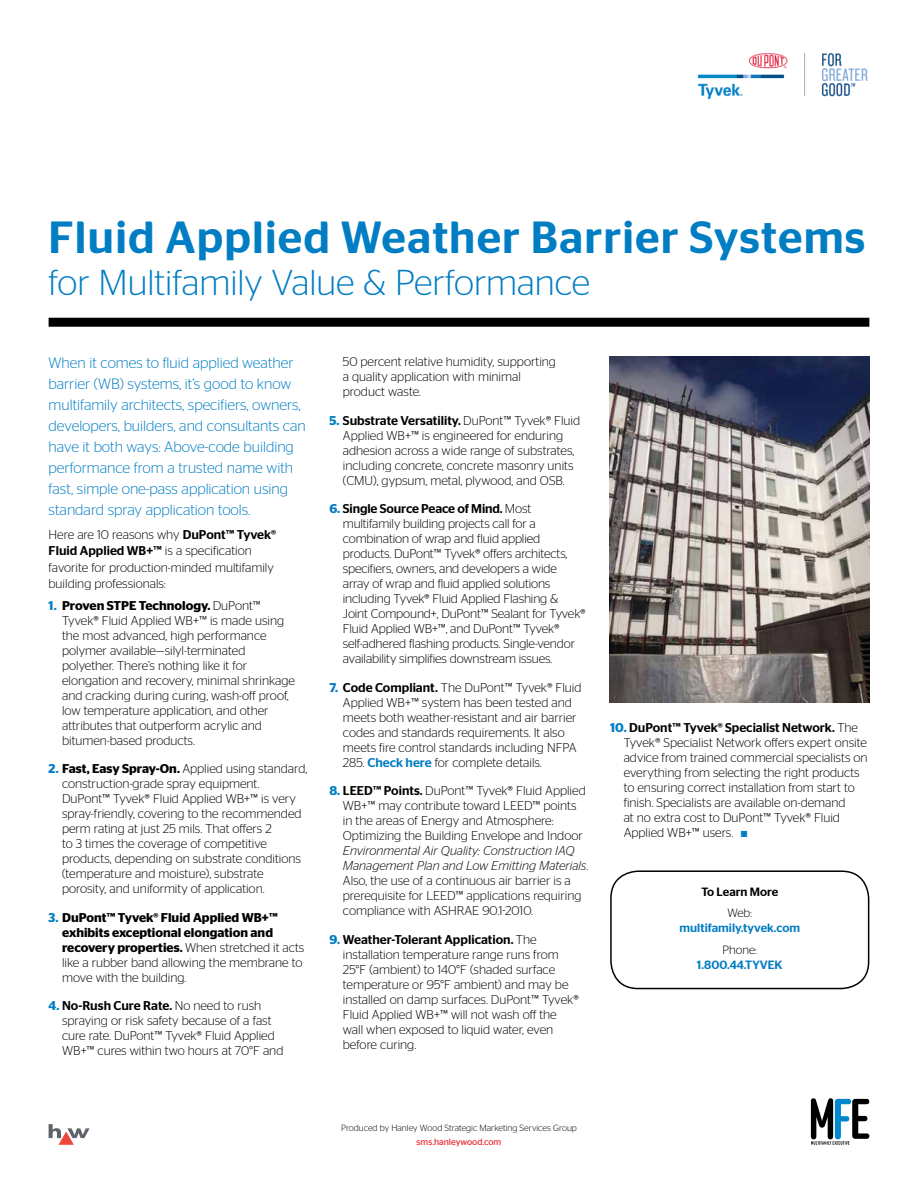
<style>
.page{position:relative;width:918px;height:1188px;background:#fff}
.page>*{position:absolute;margin:0;border:0;box-sizing:border-box;transform-origin:0 0}
.t1{font:500 45px "Stag Sans";letter-spacing:.025em;color:#007dc3}
.t2{font:300 36px "Stag Sans";color:#007dc3}
.t3{font:300 15px/21px "Stag Sans";color:#007dc3}
.t4{font:300 12.75px/15px "Stag Sans";color:#000}
.t5{font:600 12.75px/15px "Stag Sans";color:#000}
.t6{font:500 12px "Stag Sans";color:#007dc3}
.t7{font:500 12px "Stag Sans";color:#000}
.t8{font:300 12px "Stag Sans";color:#000}
.t9{font:300 9px "Stag Sans";color:#000}
.t10{font:9px "Stag Sans";color:#ed1d24}
.s1{font-weight:500}
.s2{font-weight:600;color:#007dc3}
.s3{font-weight:600}
.s4{color:#007dc3}
.s5{font-weight:300}
.s6{font-weight:500;color:#007dc3}
.s7{font-style:italic}
.s8{font-family:"Universal Std Newswith Comm Pi";font-weight:400;font-size:12px;color:#007dc3}
</style>
<div class="page">
<div style="left:49px;top:318px;width:820px;height:9px;background:#000"></div>
<svg style="left:49px;top:1124px;width:41px;height:21px"></svg>
<div style="left:610px;top:870px;width:259px;height:119px;border:2px solid #000;border-radius:27px"></div>
<img style="left:697px;top:53px;width:171px;height:47px">
<svg style="left:811px;top:1098px;width:58px;height:47px"></svg>
<img style="left:610px;top:356px;width:259px;height:346px">
<h1 class="t1" style="left:49px;top:212px;width:818px">Fluid Applied Weather Barrier Systems</h1>
<h2 class="t2" style="left:49px;top:263px;width:543px">for Multifamily Value &amp; Performance</h2>
<p class="t3" style="left:49px;top:352px;width:259px">When it comes to fluid applied weather barrier (WB) systems, it’s good to know multifamily architects, specifiers, owners, developers, builders, and consultants can have it both ways: Above-code building performance from a trusted name with fast, simple one-pass application using standard spray application tools.</p>
<p class="t4" style="left:49px;top:526px;width:229px;line-height:16.5px">Here are 10 reasons why <span class="s1">DuPont™ Tyvek® Fluid Applied WB+™</span> is a specification favorite for production-minded multifamily building professionals:</p>
<p class="t4" style="left:62px;top:598px;width:234px;text-indent:-14px"><span class="s2">1.</span> <span class="s3">Proven STPE Technology.</span> DuPont™ Tyvek® Fluid Applied WB+™ is made using the most advanced, high performance polymer available—silyl-terminated polyether. There’s nothing like it for elongation and recovery, minimal shrinkage and cracking during curing, wash-off proof, low temperature application, and other attributes that outperform acrylic and bitumen-based products.</p>
<p class="t4" style="left:62px;top:761px;width:247px;text-indent:-14px"><span class="s2">2.</span> <span class="s3">Fast, Easy Spray-On.</span> Applied using standard, construction-grade spray equipment.<br>DuPont™ Tyvek® Fluid Applied WB+™ is very spray-friendly, covering to the recommended perm rating at just 25 mils. That offers 2<br>to 3 times the coverage of competitive products, depending on substrate conditions (temperature and moisture), substrate porosity, and uniformity of application.</p>
<p class="t5" style="left:62px;top:910px;width:244px;text-indent:-14px"><span class="s4">3.</span> DuPont™ Tyvek® Fluid Applied WB+™ exhibits exceptional elongation and recovery properties. <span class="s5">When stretched it acts like a rubber band allowing the membrane to move with the building.</span></p>
<p class="t4" style="left:62px;top:998px;width:223px;text-indent:-14px"><span class="s2">4.</span> <span class="s1">No-Rush Cure Rate.</span> No need to rush spraying or risk safety because of a fast cure rate. DuPont™ Tyvek® Fluid Applied WB+™ cures within two hours at 70°F and</p>
<p class="t4" style="left:343px;top:354px;width:215px">50 percent relative humidity, supporting a quality application with minimal product waste.</p>
<p class="t4" style="left:343px;top:413px;width:239px;text-indent:-14px"><span class="s2">5.</span> <span class="s1">Substrate Versatility.</span> DuPont™ Tyvek® Fluid Applied WB+™ is engineered for enduring adhesion across a wide range of substrates, including concrete, concrete masonry units (CMU), gypsum, metal, plywood, and OSB.</p>
<p class="t4" style="left:343px;top:501px;width:244px;text-indent:-14px"><span class="s2">6.</span> <span class="s1">Single Source Peace of Mind.</span> Most multifamily building projects call for a combination of wrap and fluid applied products. DuPont™ Tyvek® offers architects, specifiers, owners, and developers a wide array of wrap and fluid applied solutions including Tyvek® Fluid Applied Flashing &amp; Joint Compound+, DuPont™ Sealant for Tyvek® Fluid Applied WB+™, and DuPont™ Tyvek® self-adhered flashing products. Single-vendor availability simplifies downstream issues.</p>
<p class="t4" style="left:343px;top:680px;width:240px;text-indent:-14px"><span class="s2">7.</span> <span class="s1">Code Compliant.</span> The DuPont™ Tyvek® Fluid Applied WB+™ system has been tested and meets both weather-resistant and air barrier codes and standards requirements. It also meets fire control standards including NFPA 285. <span class="s6">Check here</span> for complete details.</p>
<p class="t4" style="left:343px;top:783px;width:244px;text-indent:-14px"><span class="s2">8.</span> <span class="s1">LEED™ Points.</span> DuPont™ Tyvek® Fluid Applied WB+™ may contribute toward LEED™ points in the areas of Energy and Atmosphere:<br>Optimizing the Building Envelope and Indoor</p>
<p class="t4" style="left:343px;top:843px;width:247px"><span class="s7">Environmental Air Quality: Construction IAQ Management Plan and Low Emitting Materials</span>.<br>Also, the use of a continuous air barrier is a prerequisite for LEED™ applications requiring compliance with ASHRAE 90.1-2010.</p>
<p class="t4" style="left:343px;top:932px;width:237px;text-indent:-14px"><span class="s2">9.</span> <span class="s1">Weather-Tolerant Application.</span> The installation temperature range runs from 25°F (ambient) to 140°F (shaded surface temperature or 95°F ambient) and may be installed on damp surfaces. DuPont™ Tyvek® Fluid Applied WB+™ will not wash off the wall when exposed to liquid water, even before curing.</p>
<p class="t4" style="left:624px;top:720px;width:245px;text-indent:-14px"><span class="s2">10.</span> <span class="s1">DuPont™ Tyvek® Specialist Network.</span> The Tyvek® Specialist Network offers expert onsite advice from trained commercial specialists on everything from selecting the right products to ensuring correct installation from start to finish. Specialists are available on-demand<br>at no extra cost to DuPont™ Tyvek® Fluid Applied WB+™ users. <span class="s8">◾</span></p>
<p class="t7" style="left:701px;top:884px;width:78px">To Learn More</p>
<p class="t8" style="left:728px;top:907px;width:26px">Web:</p>
<p class="t6" style="left:679px;top:921px;width:122px">multifamily.tyvek.com</p>
<p class="t8" style="left:723px;top:943px;width:36px">Phone:</p>
<p class="t6" style="left:697px;top:958px;width:87px">1.800.44.TYVEK</p>
<p class="t9" style="left:341px;top:1123px;width:237px">Produced by Hanley Wood Strategic Marketing Services Group</p>
<p class="t10" style="left:417px;top:1137px;width:86px">sms.hanleywood.com</p>
</div>
